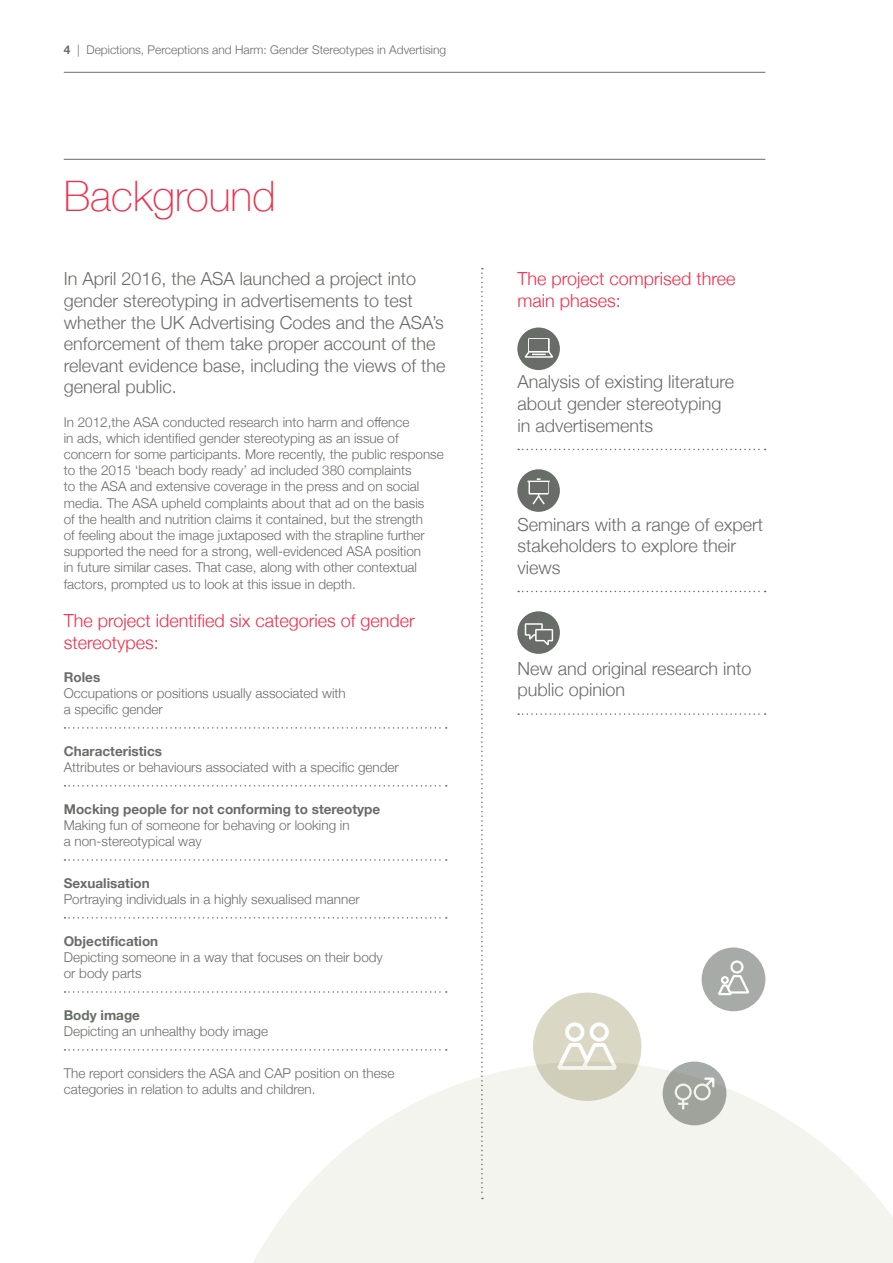
<style>
.page{position:relative;width:893px;height:1263px;background:#fff}
.page>*{position:absolute;margin:0;border:0;box-sizing:border-box;transform-origin:0 0}
.t1{font:100 42px "Helvetica Neue";color:#ee2f4b}
.t2{font:300 18px/21.6px "Helvetica Neue";color:#686d67}
.t3{font:300 18px/21.6px "Helvetica Neue";color:#ee2f4b}
.t4{font:300 13.5px/16.2px "Helvetica Neue";color:#686d67}
.t5{font:700 13.5px "Helvetica Neue";color:#686d67}
.t6{font:300 12px "Helvetica Neue";color:#686d67}
.s1{font-weight:700}
</style>
<div class="page">
<hr style="left:64px;top:72px;width:701px;height:1px;background:#686d67">
<svg style="left:253px;top:1066px;width:640px;height:197px;fill:#f4f4ef"></svg>
<svg style="left:518px;top:449px;width:248px;height:1px"></svg>
<svg style="left:518px;top:591px;width:248px;height:1px"></svg>
<svg style="left:518px;top:713px;width:248px;height:2px"></svg>
<svg style="left:517px;top:327px;width:43px;height:43px"></svg>
<svg style="left:517px;top:469px;width:43px;height:43px"></svg>
<svg style="left:517px;top:611px;width:43px;height:43px"></svg>
<hr style="left:64px;top:159px;width:701px;height:1px;background:#686d67">
<svg style="left:663px;top:1061px;width:63px;height:64px"></svg>
<svg style="left:481px;top:268px;width:2px;height:931px"></svg>
<svg style="left:702px;top:947px;width:63px;height:64px"></svg>
<svg style="left:533px;top:992px;width:108px;height:109px"></svg>
<svg style="left:65px;top:727px;width:382px;height:2px"></svg>
<svg style="left:65px;top:785px;width:382px;height:1px"></svg>
<svg style="left:65px;top:859px;width:382px;height:2px"></svg>
<svg style="left:65px;top:917px;width:382px;height:1px"></svg>
<svg style="left:65px;top:991px;width:382px;height:2px"></svg>
<svg style="left:65px;top:1049px;width:382px;height:2px"></svg>
<p class="t6" style="left:64px;top:40px;width:384px"><span class="s1">4</span> | Depictions, Perceptions and Harm: Gender Stereotypes in Advertising</p>
<h1 class="t1" style="left:64px;top:164px;width:213px">Background</h1>
<p class="t2" style="left:64px;top:267px;width:383px">In April 2016, the ASA launched a project into gender stereotyping in advertisements to test whether the UK Advertising Codes and the ASA’s enforcement of them take proper account of the relevant evidence base, including the views of the general public.</p>
<p class="t4" style="left:64px;top:413px;width:381px">In 2012,the ASA conducted research into harm and offence<br>in ads, which identified gender stereotyping as an issue of concern for some participants. More recently, the public response to the 2015 ‘beach body ready’ ad included 380 complaints<br>to the ASA and extensive coverage in the press and on social media. The ASA upheld complaints about that ad on the basis<br>of the health and nutrition claims it contained, but the strength<br>of feeling about the image juxtaposed with the strapline further supported the need for a strong, well-evidenced ASA position<br>in future similar cases. That case, along with other contextual factors, prompted us to look at this issue in depth.</p>
<h2 class="t3" style="left:64px;top:609px;width:353px">The project identified six categories of gender stereotypes:</h2>
<p class="t5" style="left:64px;top:667px;width:38px">Roles</p>
<p class="t4" style="left:64px;top:684px;width:284px">Occupations or positions usually associated with a specific gender</p>
<p class="t5" style="left:64px;top:741px;width:100px">Characteristics</p>
<p class="t4" style="left:64px;top:758px;width:337px">Attributes or behaviours associated with a specific gender</p>
<p class="t5" style="left:64px;top:799px;width:318px">Mocking people for not conforming to stereotype</p>
<p class="t4" style="left:64px;top:816px;width:287px">Making fun of someone for behaving or looking in a non-stereotypical way</p>
<p class="t5" style="left:64px;top:873px;width:87px">Sexualisation</p>
<p class="t4" style="left:64px;top:890px;width:297px">Portraying individuals in a highly sexualised manner</p>
<p class="t5" style="left:64px;top:931px;width:96px">Objectification</p>
<p class="t4" style="left:64px;top:948px;width:321px">Depicting someone in a way that focuses on their body or body parts</p>
<p class="t5" style="left:64px;top:1005px;width:78px">Body image</p>
<p class="t4" style="left:64px;top:1022px;width:206px">Depicting an unhealthy body image</p>
<p class="t4" style="left:64px;top:1064px;width:332px">The report considers the ASA and CAP position on these categories in relation to adults and children.</p>
<h2 class="t3" style="left:517px;top:267px;width:220px">The project comprised three main phases:</h2>
<h2 class="t2" style="left:517px;top:370px;width:218px">Analysis of existing literature about gender stereotyping in advertisements</h2>
<h2 class="t2" style="left:517px;top:512px;width:247px">Seminars with a range of expert stakeholders to explore their views</h2>
<h2 class="t2" style="left:517px;top:656px;width:236px">New and original research into public opinion</h2>
</div>
